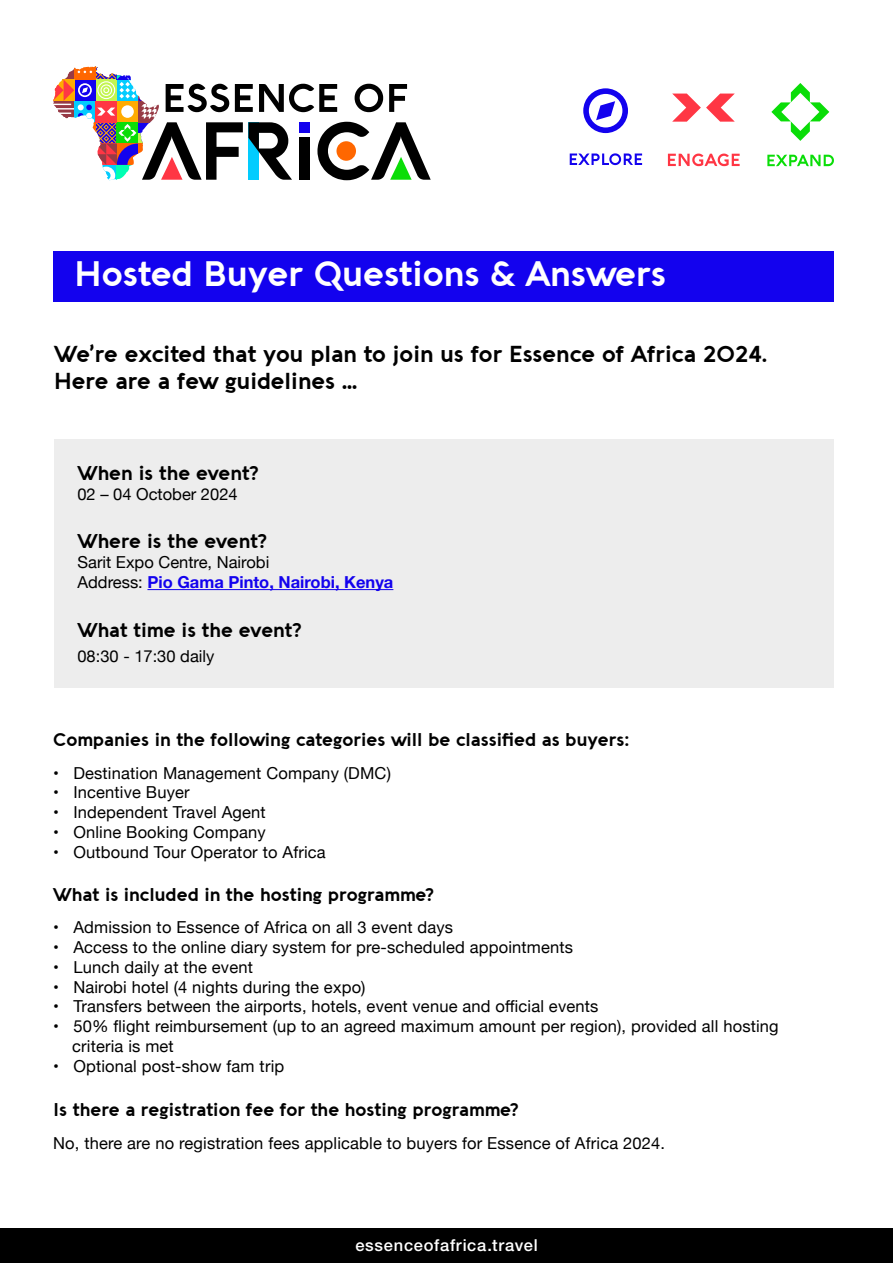
<style>
.page{position:relative;width:893px;height:1263px;background:#fff}
.page>*{position:absolute;margin:0;border:0;box-sizing:border-box;transform-origin:0 0}
.t1{font:700 34.5px "Aquawax";color:#fff}
.t2{font:700 22.5px/27px "Aquawax";color:#000}
.t3{font:700 19.5px "Aquawax";color:#000}
.t4{font:700 18px "Aquawax";color:#000}
.t5{font:16.5px/19.8px "Helvetica Neue";letter-spacing:.01em;color:#000}
.t6{font:500 16.5px "Helvetica Neue LT Pro";letter-spacing:.045em;color:#fff}
.s1{font-weight:700;color:#1302ee}
</style>
<div class="page">
<svg style="left:53px;top:66px;width:64px;height:78px"></svg>
<svg style="left:166px;top:84px;width:241px;height:28px"></svg>
<svg style="left:317px;top:122px;width:114px;height:58px"></svg>
<div style="left:336px;top:141px;width:20px;height:20px;background:#ff6700;border-radius:50%"></div>
<div style="left:299px;top:138px;width:11px;height:42px;background:#000"></div>
<div style="left:299px;top:122px;width:11px;height:11px;background:#1302ee"></div>
<svg style="left:142px;top:122px;width:150px;height:58px"></svg>
<div style="left:0;top:1229px;width:893px;height:34px;background:#000"></div>
<div style="left:53px;top:251px;width:781px;height:50px;background:#1302ee"></div>
<svg style="left:583px;top:88px;width:45px;height:45px"></svg>
<svg style="left:570px;top:153px;width:72px;height:12px"></svg>
<svg style="left:672px;top:94px;width:63px;height:28px"></svg>
<svg style="left:668px;top:154px;width:72px;height:12px"></svg>
<svg style="left:771px;top:83px;width:58px;height:58px"></svg>
<svg style="left:767px;top:155px;width:67px;height:11px"></svg>
<div style="left:54px;top:439px;width:780px;height:248px;background:#ededed"></div>
<hr style="left:147px;top:589px;width:246px;height:1px;background:#1302ee">
<h1 class="t1" style="left:74px;top:251px;width:593px">Hosted Buyer Questions &amp; Answers</h1>
<h2 class="t2" style="left:54px;top:339px;width:715px">We’re excited that you plan to join us for Essence of Africa 2024.<br>Here are a few guidelines …</h2>
<p class="t3" style="left:77px;top:460px;width:182px">When is the event?</p>
<p class="t5" style="left:77px;top:485px;width:162px">02 – 04 October 2024</p>
<p class="t3" style="left:77px;top:529px;width:190px">Where is the event?</p>
<p class="t5" style="left:77px;top:553px;width:317px">Sarit Expo Centre, Nairobi<br>Address: <span class="s1">Pio Gama Pinto, Nairobi, Kenya</span></p>
<p class="t3" style="left:77px;top:617px;width:225px">What time is the event?</p>
<p class="t5" style="left:77px;top:647px;width:138px">08:30 - 17:30 daily</p>
<p class="t4" style="left:53px;top:728px;width:578px">Companies in the following categories will be classified as buyers:</p>
<p class="t5" style="left:53px;top:764px;width:339px">• Destination Management Company (DMC)</p>
<p class="t5" style="left:53px;top:784px;width:138px">• Incentive Buyer</p>
<p class="t5" style="left:53px;top:803px;width:214px">• Independent Travel Agent</p>
<p class="t5" style="left:53px;top:823px;width:214px">• Online Booking Company</p>
<p class="t5" style="left:53px;top:843px;width:274px">• Outbound Tour Operator to Africa</p>
<p class="t4" style="left:53px;top:883px;width:382px">What is included in the hosting programme?</p>
<p class="t5" style="left:53px;top:918px;width:401px">• Admission to Essence of Africa on all 3 event days</p>
<p class="t5" style="left:53px;top:938px;width:521px">• Access to the online diary system for pre-scheduled appointments</p>
<p class="t5" style="left:53px;top:958px;width:201px">• Lunch daily at the event</p>
<p class="t5" style="left:53px;top:978px;width:314px">• Nairobi hotel (4 nights during the expo)</p>
<p class="t5" style="left:53px;top:997px;width:547px">• Transfers between the airports, hotels, event venue and official events</p>
<p class="t5" style="left:72px;top:1017px;width:708px;text-indent:-19px">• 50% flight reimbursement (up to an agreed maximum amount per region), provided all hosting criteria is met</p>
<p class="t5" style="left:53px;top:1057px;width:233px">• Optional post-show fam trip</p>
<p class="t4" style="left:53px;top:1098px;width:466px">Is there a registration fee for the hosting programme?</p>
<p class="t5" style="left:53px;top:1134px;width:613px">No, there are no registration fees applicable to buyers for Essence of Africa 2024.</p>
<p class="t6" style="left:355px;top:1235px;width:184px">essenceofafrica.travel</p>
</div>
